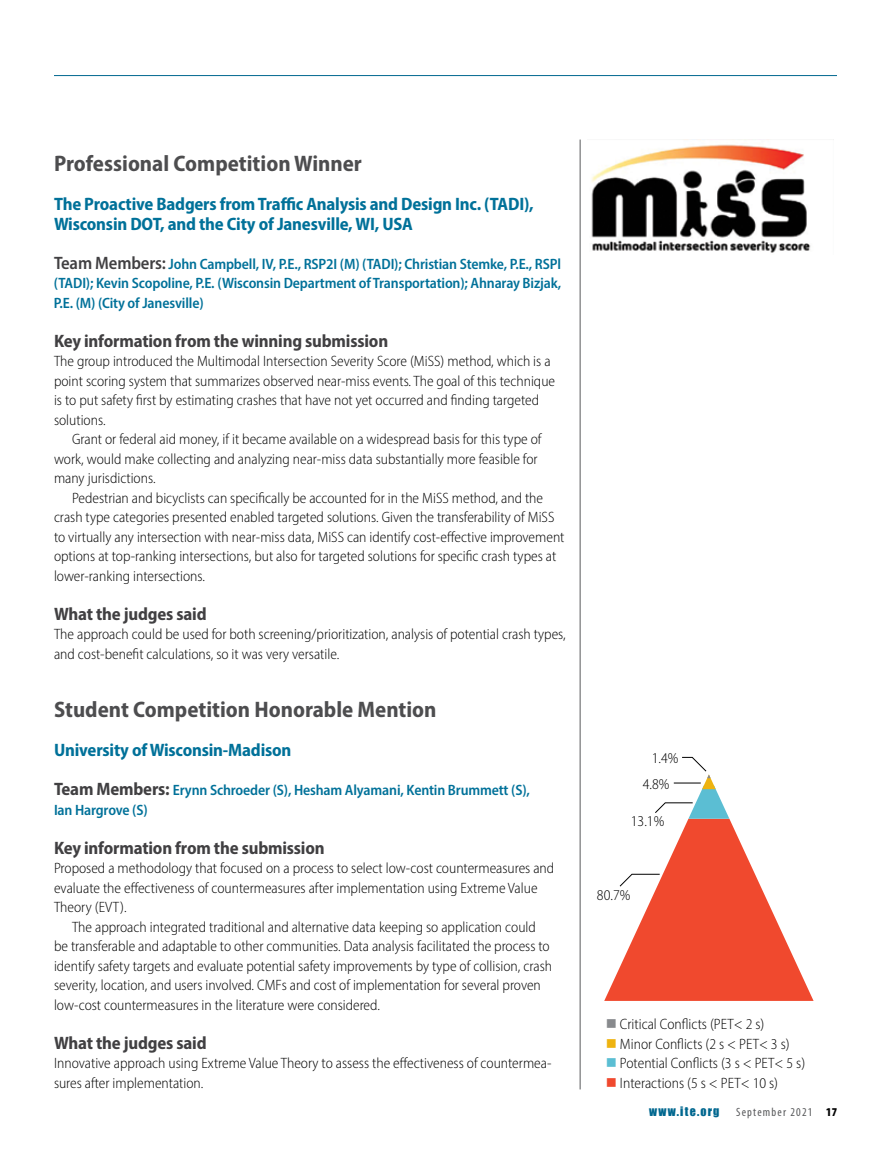
<style>
.page{position:relative;width:891px;height:1175px;background:#fff}
.page>*{position:absolute;margin:0;border:0;box-sizing:border-box;transform-origin:0 0}
.t1{font:700 semi-condensed 22.5px "Myriad Pro";color:#4d4d4f}
.t2{font:700 semi-condensed 18px/19.5px "Myriad Pro";letter-spacing:-.01em;color:#007199}
.t3{font:700 semi-condensed 18px "Myriad Pro";letter-spacing:-.01em;color:#414042}
.t4{font:300 semi-condensed 15px/19.5px "Myriad Pro";color:#000}
.t5{font:600 semi-condensed 15px/19.5px "Myriad Pro";letter-spacing:-.01em;color:#007199;text-align:justify}
.t6{font:condensed 12px "Myriad Pro";letter-spacing:.1em;color:#58595b}
.t7{font:12px "Impact";letter-spacing:.1em;color:#00678f}
.s1{font-size:18px;color:#414042}
.s2{font-weight:700;font-size:18px;color:#414042}
.s3{color:#888a8d}
.s4{color:#eeb310}
.s5{color:#5bbed3}
.s6{color:#f0492e}
.s7{font-weight:900;color:#000}
</style>
<div class="page">
<hr style="left:54px;top:75px;width:783px;height:1px;background:#00678f">
<hr style="left:580px;top:140px;width:1px;height:949px;background:#58595b">
<img style="left:591px;top:144px;width:220px;height:109px">
<svg style="left:604px;top:756px;width:209px;height:244px"></svg>
<h1 class="t1" style="left:54px;top:149px;width:309px">Professional Competition Winner</h1>
<p class="t2" style="left:54px;top:194px;width:481px">The Proactive Badgers from Traffic Analysis and Design Inc. (TADI),<br>Wisconsin DOT, and the City of Janesville, WI, USA</p>
<p class="t5" style="left:54px;top:253px;width:509px"><span class="s1">Team Members:</span> John Campbell, IV, P.E., RSP2I (M) (TADI); Christian Stemke, P.E., RSPl (TADI); Kevin Scopoline, P.E. (Wisconsin Department of Transportation); Ahnaray Bizjak, P.E. (M) (City of Janesville)</p>
<p class="t3" style="left:54px;top:329px;width:336px">Key information from the winning submission</p>
<p class="t4" style="left:54px;top:351px;width:503px">The group introduced the Multimodal Intersection Severity Score (MiSS) method, which is a point scoring system that summarizes observed near-miss events. The goal of this technique is to put safety first by estimating crashes that have not yet occurred and finding targeted solutions.</p>
<p class="t4" style="left:54px;top:429px;width:489px;text-indent:18px">Grant or federal aid money, if it became available on a widespread basis for this type of work, would make collecting and analyzing near-miss data substantially more feasible for many jurisdictions.</p>
<p class="t4" style="left:54px;top:488px;width:512px;text-indent:18px">Pedestrian and bicyclists can specifically be accounted for in the MiSS method, and the crash type categories presented enabled targeted solutions. Given the transferability of MiSS to virtually any intersection with near-miss data, MiSS can identify cost-effective improvement options at top-ranking intersections, but also for targeted solutions for specific crash types at lower-ranking intersections.</p>
<p class="t3" style="left:54px;top:602px;width:154px">What the judges said</p>
<p class="t4" style="left:54px;top:624px;width:513px">The approach could be used for both screening/prioritization, analysis of potential crash types, and cost-benefit calculations, so it was very versatile.</p>
<h1 class="t1" style="left:54px;top:695px;width:384px">Student Competition Honorable Mention</h1>
<p class="t2" style="left:54px;top:740px;width:239px">University of Wisconsin-Madison</p>
<p class="t5" style="left:54px;top:780px;width:477px"><span class="s2">Team Members:</span> Erynn Schroeder (S), Hesham Alyamani, Kentin Brummett (S),<br>Ian Hargrove (S)</p>
<p class="t3" style="left:54px;top:836px;width:272px">Key information from the submission</p>
<p class="t4" style="left:54px;top:858px;width:502px">Proposed a methodology that focused on a process to select low-cost countermeasures and evaluate the effectiveness of countermeasures after implementation using Extreme Value<br>Theory (EVT).</p>
<p class="t4" style="left:54px;top:917px;width:500px;text-indent:18px">The approach integrated traditional and alternative data keeping so application could be transferable and adaptable to other communities. Data analysis facilitated the process to identify safety targets and evaluate potential safety improvements by type of collision, crash severity, location, and users involved. CMFs and cost of implementation for several proven low-cost countermeasures in the literature were considered.</p>
<p class="t3" style="left:54px;top:1031px;width:154px">What the judges said</p>
<p class="t4" style="left:54px;top:1053px;width:499px">Innovative approach using Extreme Value Theory to assess the effectiveness of countermea&shy;sures after implementation.</p>
<p class="t4" style="left:643px;top:744px;width:37px;line-height:26.1px;text-indent:9px">1.4%<br>4.8%</p>
<p class="t4" style="left:631px;top:811px;width:35px">13.1%</p>
<p class="t4" style="left:597px;top:885px;width:35px">80.7%</p>
<p class="t4" style="left:606px;top:1014px;width:160px"><span class="s3">■</span> Critical Conflicts (PET&lt; 2 s)</p>
<p class="t4" style="left:606px;top:1034px;width:185px"><span class="s4">■</span> Minor Conflicts (2 s &lt; PET&lt; 3 s)</p>
<p class="t4" style="left:606px;top:1053px;width:201px"><span class="s5">■</span> Potential Conflicts (3 s &lt; PET&lt; 5 s)</p>
<p class="t4" style="left:606px;top:1073px;width:174px"><span class="s6">■</span> Interactions (5 s &lt; PET&lt; 10 s)</p>
<p class="t7" style="left:649px;top:1102px;width:72px">WWW.ITE.ORG</p>
<p class="t6" style="left:736px;top:1105px;width:102px">September 2021 <span class="s7">17</span></p>
</div>
